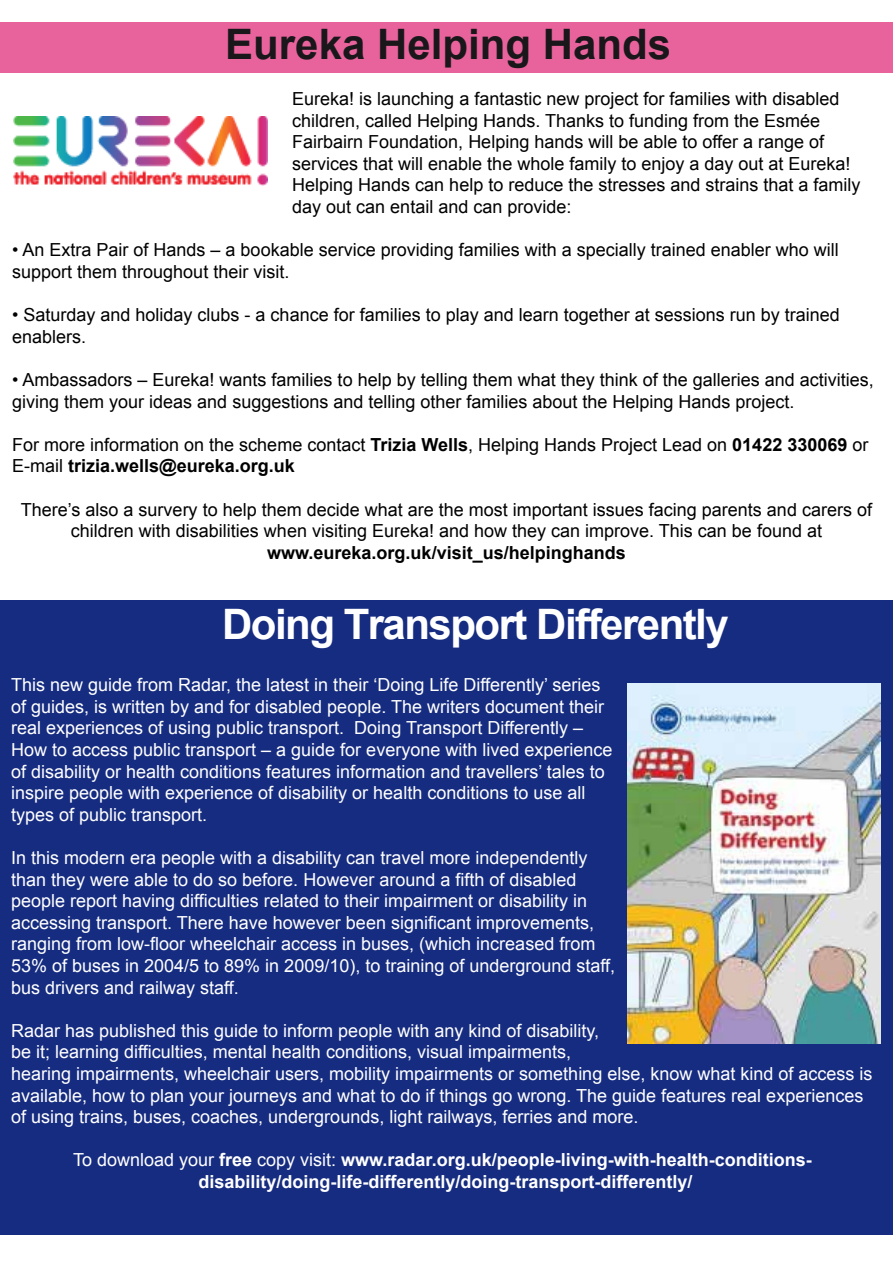
<style>
.page{position:relative;width:893px;height:1263px;background:#fff}
.page>*{position:absolute;margin:0;border:0;box-sizing:border-box;transform-origin:0 0}
.t1{font:700 42px "Arial";letter-spacing:-.035em;color:#fff}
.t2{font:700 42px "Arial";color:#1a171b}
.t3{font:18px/21.6px "Arial";color:#fff}
.t4{font:18px/21.6px "Arial";color:#000}
.t5{font:700 18px/21.6px "Arial";color:#fff;text-align:center}
.s1{font-weight:700}
.s2{font-weight:400}
</style>
<div class="page">
<div style="left:0;top:22px;width:893px;height:50px;background:#e8639c"></div>
<div style="left:0;top:600px;width:892px;height:635px;background:#162c80"></div>
<img style="left:13px;top:117px;width:254px;height:69px">
<img style="left:627px;top:684px;width:253px;height:360px">
<p class="t2" style="left:225px;top:17px;width:447px">Eureka Helping Hands</p>
<p class="t4" style="left:292px;top:88px;width:570px">Eureka! is launching a fantastic new project for families with disabled children, called Helping Hands. Thanks to funding from the Esmée Fairbairn Foundation, Helping hands will be able to offer a range of services that will enable the whole family to enjoy a day out at Eureka!<br>Helping Hands can help to reduce the stresses and strains that a family day out can entail and can provide:</p>
<p class="t4" style="left:12px;top:239px;width:828px">• An Extra Pair of Hands – a bookable service providing families with a specially trained enabler who will support them throughout their visit.</p>
<p class="t4" style="left:12px;top:304px;width:829px">• Saturday and holiday clubs - a chance for families to play and learn together at sessions run by trained enablers.</p>
<p class="t4" style="left:12px;top:369px;width:863px">• Ambassadors – Eureka! wants families to help by telling them what they think of the galleries and activities, giving them your ideas and suggestions and telling other families about the Helping Hands project.</p>
<p class="t4" style="left:12px;top:434px;width:858px">For more information on the scheme contact <span class="s1">Trizia Wells</span>, Helping Hands Project Lead on <span class="s1">01422 330069</span> or<br>E-mail <span class="s1">trizia.wells@eureka.org.uk</span></p>
<p class="t4" style="left:21px;top:499px;width:853px;text-align:center">There’s also a survery to help them decide what are the most important issues facing parents and carers of children with disabilities when visiting Eureka! and how they can improve. This can be found at <span class="s1">www.eureka.org.uk/visit_us/helpinghands</span></p>
<p class="t1" style="left:222px;top:596px;width:508px">Doing Transport Differently</p>
<p class="t3" style="left:11px;top:674px;width:603px">This new guide from Radar, the latest in their ‘Doing Life Differently’ series of guides, is written by and for disabled people. The writers document their real experiences of using public transport. Doing Transport Differently – How to access public transport – a guide for everyone with lived experience of disability or health conditions features information and travellers’ tales to inspire people with experience of disability or health conditions to use all types of public transport.</p>
<p class="t3" style="left:11px;top:847px;width:606px">In this modern era people with a disability can travel more independently than they were able to do so before. However around a fifth of disabled people report having difficulties related to their impairment or disability in accessing transport. There have however been significant improvements, ranging from low-floor wheelchair access in buses, (which increased from 53% of buses in 2004/5 to 89% in 2009/10), to training of underground staff, bus drivers and railway staff.</p>
<p class="t3" style="left:11px;top:1020px;width:863px">Radar has published this guide to inform people with any kind of disability,<br>be it; learning difficulties, mental health conditions, visual impairments,<br>hearing impairments, wheelchair users, mobility impairments or something else, know what kind of access is available, how to plan your journeys and what to do if things go wrong. The guide features real experiences of using trains, buses, coaches, undergrounds, light railways, ferries and more.</p>
<p class="t5" style="left:73px;top:1150px;width:740px"><span class="s2">To download your</span> free <span class="s2">copy visit:</span> www.radar.org.uk/people-living-with-health-conditions&shy;disability/doing-life-differently/doing-transport-differently/</p>
</div>
